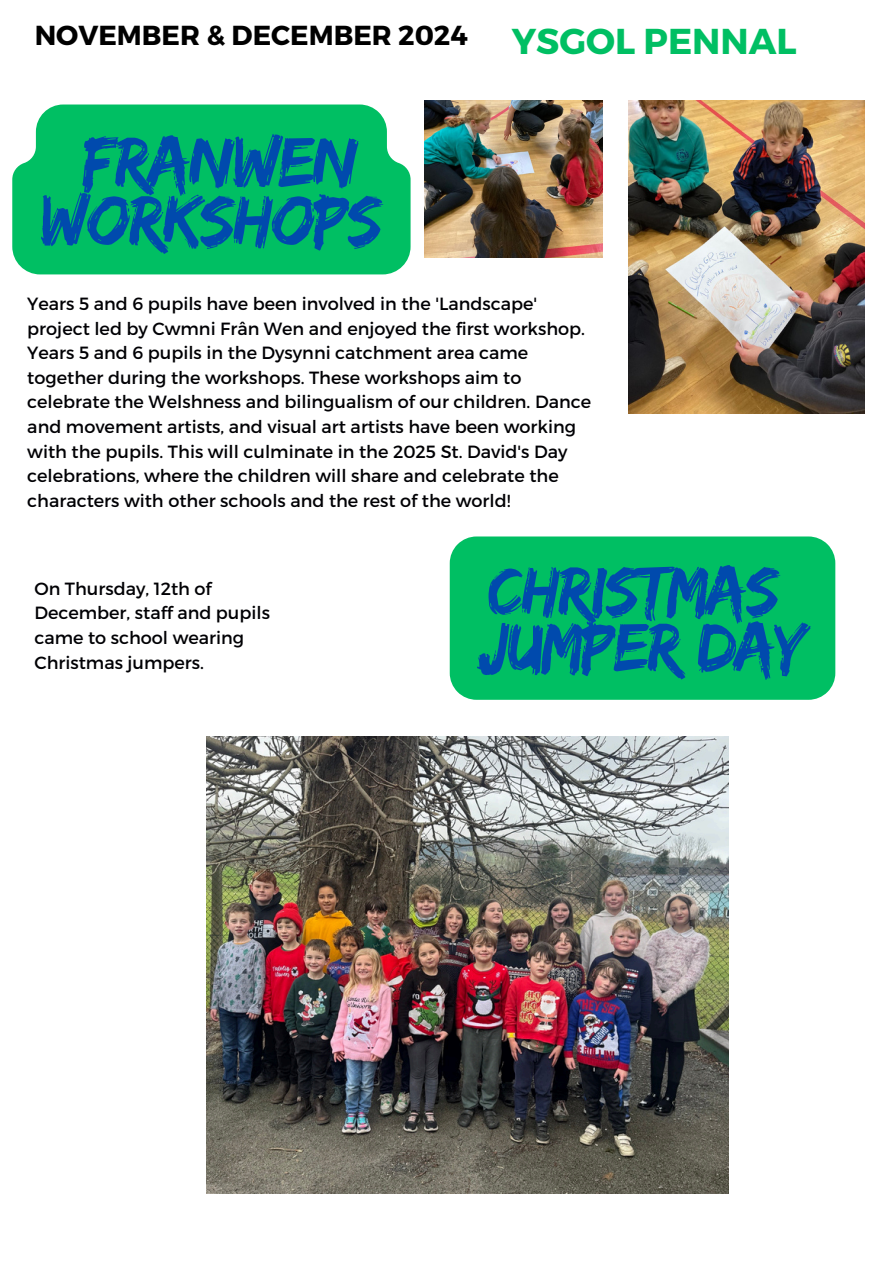
<style>
.page{position:relative;width:894px;height:1264px;background:#fff}
.page>*{position:absolute;margin:0;border:0;box-sizing:border-box;transform-origin:0 0}
.t1{font:73.05px/58.5px "Edo";letter-spacing:-.03em;color:#004aad;text-align:center}
.t2{font:70.5px/56.2px "Edo";letter-spacing:-.03em;color:#004aad}
.t3{font:700 36px "Montserrat";color:#00bf63}
.t4{font:700 27.45px "Montserrat";color:#000}
.t5{font:17.7px/24.6px "Montserrat";color:#010004}
</style>
<div class="page">
<img style="left:206px;top:736px;width:522px;height:457px">
<img style="left:424px;top:100px;width:178px;height:157px">
<img style="left:628px;top:101px;width:235px;height:313px">
<div style="left:12px;top:104px;width:398px;height:170px;background:#00bf63"></div>
<div style="left:449px;top:536px;width:386px;height:163px;background:#00bf63"></div>
<p class="t4" style="left:35px;top:17px;width:434px">NOVEMBER &amp; DECEMBER 2024</p>
<h3 class="t1" style="left:40px;top:131px;width:343px">FRANWEN<br>WORKSHOPS</h3>
<p class="t3" style="left:511px;top:18px;width:286px">YSGOL PENNAL</p>
<p class="t5" style="left:27px;top:291px;width:565px">Years 5 and 6 pupils have been involved in the 'Landscape' project led by Cwmni Frân Wen and enjoyed the first workshop.<br>Years 5 and 6 pupils in the Dysynni catchment area came together during the workshops. These workshops aim to celebrate the Welshness and bilingualism of our children. Dance and movement artists, and visual art artists have been working with the pupils. This will culminate in the 2025 St. David's Day celebrations, where the children will share and celebrate the characters with other schools and the rest of the world!</p>
<h1 class="t5" style="left:34px;top:575px;width:237px">On Thursday, 12th of<br>December, staff and pupils came to school wearing<br>Christmas jumpers.</h1>
<h2 class="t2" style="left:477px;top:561px;width:332px">CHRISTMAS<br>JUMPER DAY</h2>
</div>
